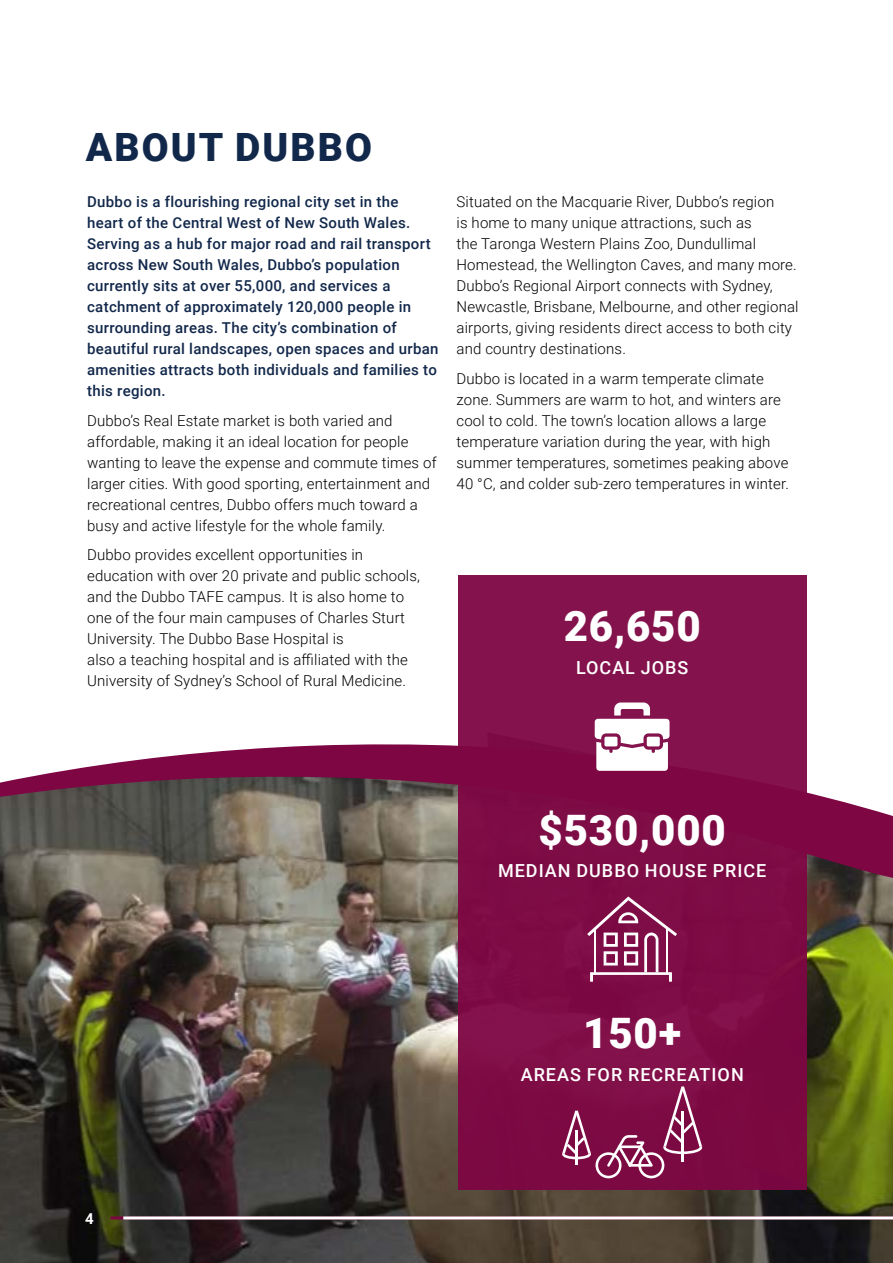
<style>
.page{position:relative;width:893px;height:1263px;background:#fff}
.page>*{position:absolute;margin:0;border:0;box-sizing:border-box;transform-origin:0 0}
.t1{font:900 42px "Roboto";letter-spacing:.02em;color:#fff}
.t2{font:900 39px "Roboto";letter-spacing:.055em;color:#12284b}
.t3{font:500 18px "Roboto";letter-spacing:.055em;color:#fff}
.t4{font:300 15px/21px "Roboto";letter-spacing:.01em;color:#000}
.t5{font:500 15px/21px "Roboto";letter-spacing:.02em;color:#12284b}
.t6{font:700 15px "Roboto";color:#fff}
</style>
<div class="page">
<img style="left:0;top:914px;width:893px;height:349px">
<svg style="left:0;top:744px;width:893px;height:170px;background:#806569"></svg>
<div style="left:458px;top:576px;width:349px;height:614px;background:#7e0643"></div>
<svg style="left:587px;top:896px;width:90px;height:86px"></svg>
<svg style="left:562px;top:1086px;width:140px;height:92px"></svg>
<svg style="left:595px;top:702px;width:74px;height:69px"></svg>
<div style="left:647px;top:737px;width:13px;height:9px;background:#fff;border-radius:2px"></div>
<div style="left:604px;top:737px;width:13px;height:9px;background:#fff;border-radius:2px"></div>
<hr style="left:123px;top:1216px;width:770px;height:3px;background:#fff">
<h2 class="t2" style="left:86px;top:120px;width:288px">ABOUT DUBBO</h2>
<p class="t5" style="left:87px;top:191px;width:353px">Dubbo is a flourishing regional city set in the heart of the Central West of New South Wales.<br>Serving as a hub for major road and rail transport across New South Wales, Dubbo’s population currently sits at over 55,000, and services a catchment of approximately 120,000 people in surrounding areas. The city’s combination of beautiful rural landscapes, open spaces and urban amenities attracts both individuals and families to this region.</p>
<p class="t4" style="left:87px;top:409px;width:351px">Dubbo’s Real Estate market is both varied and affordable, making it an ideal location for people wanting to leave the expense and commute times of larger cities. With good sporting, entertainment and recreational centres, Dubbo offers much toward a busy and active lifestyle for the whole family.</p>
<p class="t4" style="left:87px;top:544px;width:334px">Dubbo provides excellent opportunities in education with over 20 private and public schools, and the Dubbo TAFE campus. It is also home to one of the four main campuses of Charles Sturt University. The Dubbo Base Hospital is<br>also a teaching hospital and is affiliated with the University of Sydney’s School of Rural Medicine.</p>
<p class="t4" style="left:457px;top:191px;width:344px">Situated on the Macquarie River, Dubbo’s region<br>is home to many unique attractions, such as<br>the Taronga Western Plains Zoo, Dundullimal Homestead, the Wellington Caves, and many more.<br>Dubbo’s Regional Airport connects with Sydney, Newcastle, Brisbane, Melbourne, and other regional airports, giving residents direct access to both city and country destinations.</p>
<p class="t4" style="left:457px;top:367px;width:334px">Dubbo is located in a warm temperate climate zone. Summers are warm to hot, and winters are cool to cold. The town’s location allows a large temperature variation during the year, with high summer temperatures, sometimes peaking above 40 °C, and colder sub-zero temperatures in winter.</p>
<h1 class="t1" style="left:564px;top:597px;width:139px">26,650</h1>
<p class="t3" style="left:576px;top:655px;width:114px">LOCAL JOBS</p>
<h1 class="t1" style="left:538px;top:800px;width:189px">$530,000</h1>
<p class="t3" style="left:498px;top:858px;width:270px">MEDIAN DUBBO HOUSE PRICE</p>
<p class="t6" style="left:85px;top:1208px;width:10px">4</p>
<h1 class="t1" style="left:583px;top:1004px;width:99px">150+</h1>
<p class="t3" style="left:521px;top:1062px;width:225px">AREAS FOR RECREATION</p>
</div>
